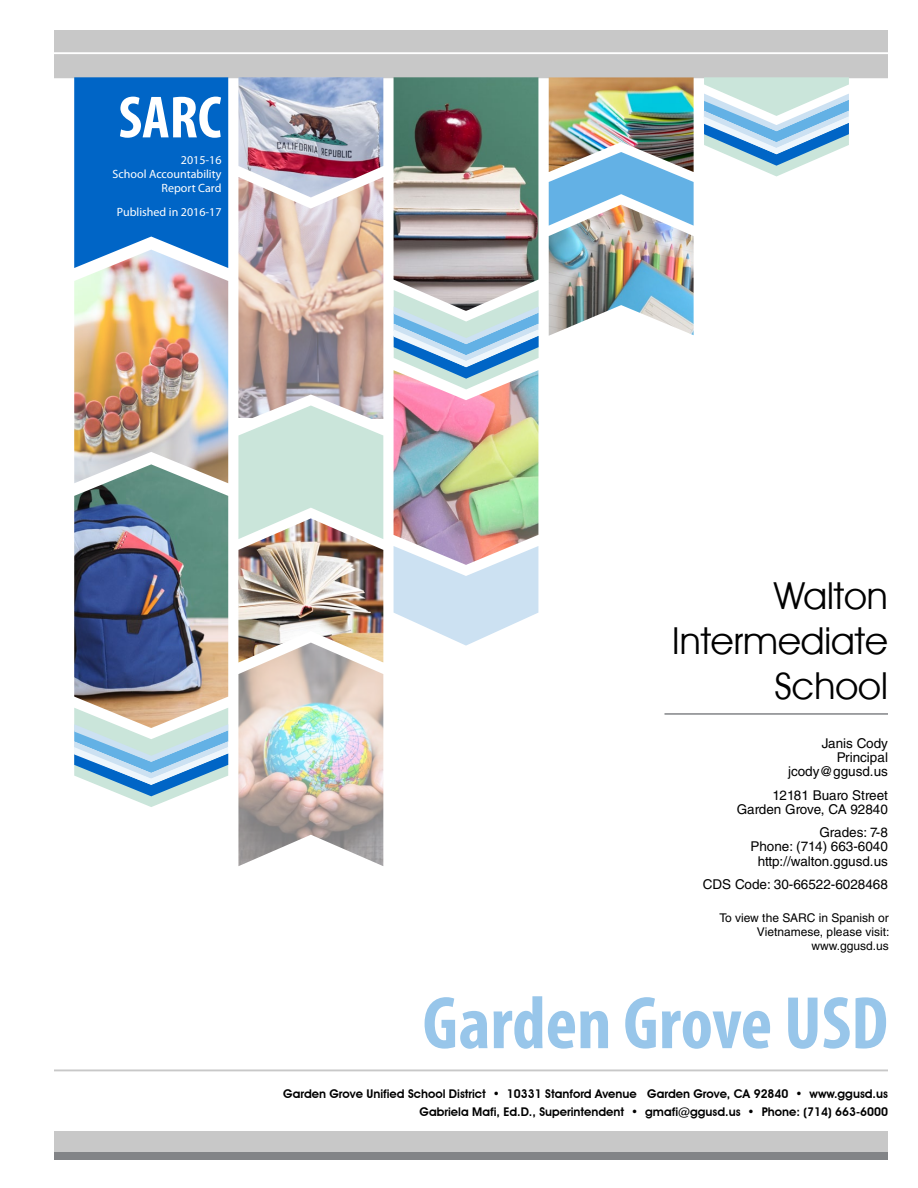
<style>
.page{position:relative;width:918px;height:1188px;background:#fff}
.page>*{position:absolute;margin:0;border:0;box-sizing:border-box;transform-origin:0 0}
.t1{font:700 condensed 75px "Myriad Pro";color:#98c6ea}
.t2{font:700 condensed 60px "Myriad Pro";color:#fff}
.t3{font:45px/45px "Avant Garde T.";color:#010101;text-align:right}
.t4{font:13.5px/14.2px "Helvetica LT Std";color:#010101;text-align:right}
.t5{font:600 12px "Avant Garde IT Cby BT";color:#010101}
.t6{font:12px/14.2px "Helvetica LT Std";color:#010101;text-align:right}
.t7{font:12px/14.2px "Myriad Pro";color:#fff;text-align:right}
</style>
<div class="page">
<div style="left:54px;top:1131px;width:834px;height:22px;background:#c8c8c8"></div>
<div style="left:54px;top:1153px;width:834px;height:7px;background:#828487"></div>
<img style="left:238px;top:268px;width:145px;height:138px">
<img style="left:74px;top:483px;width:154px;height:225px">
<img style="left:74px;top:268px;width:154px;height:215px">
<svg style="left:238px;top:406px;width:145px;height:112px;background:#cee5dc"></svg>
<img style="left:238px;top:663px;width:145px;height:203px">
<img style="left:238px;top:518px;width:145px;height:145px">
<img style="left:394px;top:268px;width:144px;height:22px">
<img style="left:394px;top:389px;width:144px;height:157px">
<svg style="left:394px;top:546px;width:144px;height:100px"></svg>
<img style="left:54px;top:30px;width:834px;height:238px">
<img style="left:549px;top:205px;width:145px;height:131px">
<svg style="left:394px;top:290px;width:145px;height:99px"></svg>
<svg style="left:74px;top:708px;width:154px;height:99px"></svg>
<hr style="left:664px;top:713px;width:224px;height:2px;background:#828487">
<hr style="left:54px;top:1069px;width:834px;height:2px;background:#c8c8c8">
<h2 class="t2" style="left:118px;top:80px;width:105px">SARC</h2>
<p class="t7" style="left:113px;top:153px;width:110px">2015-16<br>School Accountability<br>Report Card</p>
<p class="t7" style="left:117px;top:204px;width:106px">Published in 2016-17</p>
<h3 class="t3" style="left:672px;top:573px;width:217px">Walton<br>Intermediate<br>School</h3>
<p class="t4" style="left:788px;top:736px;width:101px">Janis Cody<br>Principal jcody@ggusd.us</p>
<p class="t4" style="left:737px;top:788px;width:153px">12181 Buaro Street<br>Garden Grove, CA 92840</p>
<p class="t4" style="left:750px;top:825px;width:139px">Grades: 7-8<br>Phone: (714) 663-6040 http://walton.ggusd.us</p>
<p class="t4" style="left:703px;top:877px;width:187px">CDS Code: 30-66522-6028468</p>
<p class="t6" style="left:719px;top:910px;width:172px">To view the SARC in Spanish or<br>Vietnamese, please visit: www.ggusd.us</p>
<h1 class="t1" style="left:423px;top:976px;width:467px">Garden Grove USD</h1>
<p class="t5" style="left:283px;top:1087px;width:606px">Garden Grove Unified School District • 10331 Stanford Avenue Garden Grove, CA 92840 • www.ggusd.us</p>
<p class="t5" style="left:420px;top:1105px;width:470px">Gabriela Mafi, Ed.D., Superintendent • gmafi@ggusd.us • Phone: (714) 663-6000</p>
</div>
